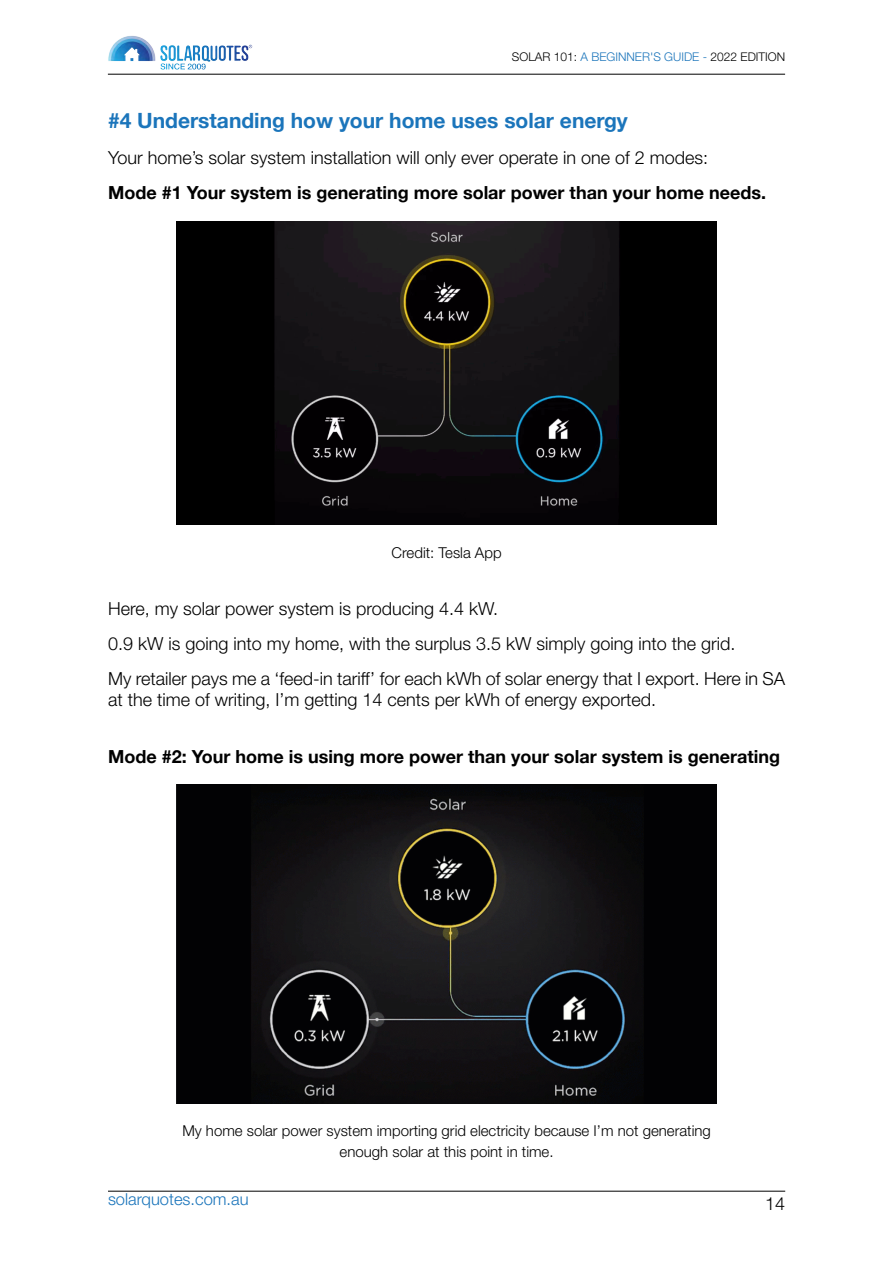
<style>
.page{position:relative;width:893px;height:1263px;background:#fff}
.page>*{position:absolute;margin:0;border:0;box-sizing:border-box;transform-origin:0 0}
.t1{font:700 21px "Helvetica Neue";color:#1b75bb}
.t2{font:300 18px/35.1px "Helvetica Neue";color:#000}
.t3{font:700 18px "Helvetica Neue";color:#000}
.t4{font:300 16.5px "Helvetica Neue";color:#1b75bb}
.t5{font:300 15px/21.6px "Helvetica Neue";color:#000;text-align:center}
.t6{font:300 12px "Helvetica Neue";color:#000}
.s1{color:#1b75bb}
</style>
<div class="page">
<img style="left:108px;top:36px;width:156px;height:38px">
<hr style="left:108px;top:74px;width:677px;height:1px;background:#000">
<hr style="left:108px;top:1191px;width:677px;height:1px;background:#000">
<img style="left:177px;top:221px;width:540px;height:303px">
<img style="left:177px;top:784px;width:540px;height:319px">
<p class="t6" style="left:512px;top:50px;width:275px">SOLAR 101: <span class="s1">A BEGINNER'S GUIDE -</span> 2022 EDITION</p>
<p class="t1" style="left:108px;top:108px;width:521px">#4 Understanding how your home uses solar energy</p>
<p class="t2" style="left:108px;top:139px;width:602px">Your home’s solar system installation will only ever operate in one of 2 modes:</p>
<p class="t3" style="left:108px;top:181px;width:659px">Mode #1 Your system is generating more solar power than your home needs.</p>
<p class="t5" style="left:392px;top:541px;width:112px">Credit: Tesla App</p>
<p class="t2" style="left:108px;top:590px;width:679px">Here, my solar power system is producing 4.4 kW.<br>0.9 kW is going into my home, with the surplus 3.5 kW simply going into the grid.<br>My retailer pays me a ‘feed-in tariff’ for each kWh of solar energy that I export. Here in SA</p>
<p class="t2" style="left:108px;top:682px;width:550px">at the time of writing, I’m getting 14 cents per kWh of energy exported.</p>
<p class="t3" style="left:108px;top:745px;width:673px">Mode #2: Your home is using more power than your solar system is generating</p>
<p class="t5" style="left:182px;top:1119px;width:530px">My home solar power system importing grid electricity because I’m not generating enough solar at this point in time.</p>
<p class="t4" style="left:108px;top:1189px;width:142px">solarquotes.com.au</p>
<p class="t2" style="left:765px;top:1185px;width:22px">14</p>
</div>
